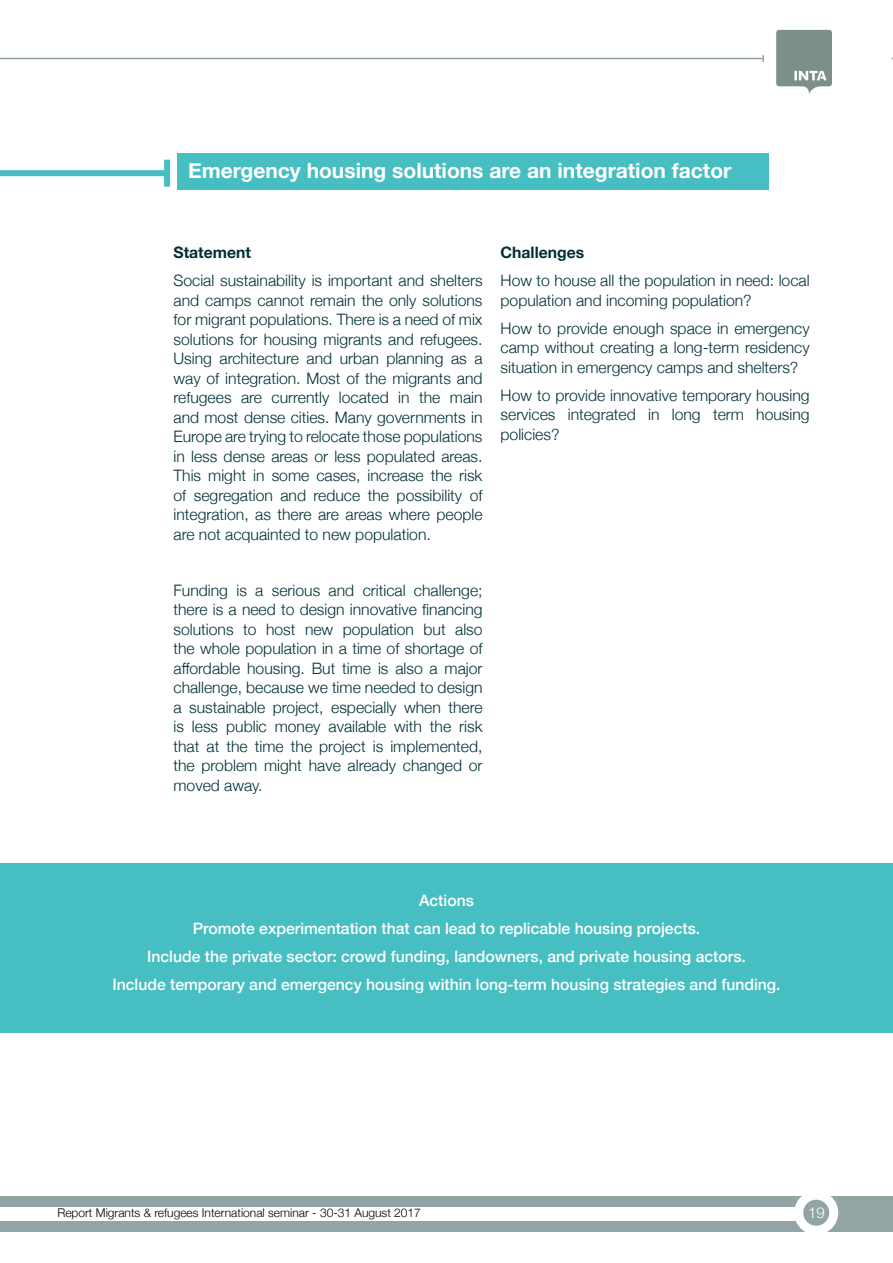
<style>
.page{position:relative;width:893px;height:1263px;background:#fff}
.page>*{position:absolute;margin:0;border:0;box-sizing:border-box;transform-origin:0 0}
.t1{font:700 21px "Helvetica Neue";color:#fff}
.t2{font:300 15.75px/19.5px "Helvetica Neue";color:#002f36;text-align:justify}
.t3{font:500 15.75px/28px "Helvetica Neue";color:#fff;text-align:center}
.t4{font:700 15.75px "Helvetica Neue";color:#002f36}
.t5{font:300 15px "Helvetica Neue";color:#fff}
.t6{font:300 12px "Helvetica Neue";color:#000}
</style>
<div class="page">
<div style="left:0;top:1195px;width:893px;height:36px;background:#92a5a4"></div>
<svg style="left:799px;top:1195px;width:35px;height:35px"></svg>
<div style="left:794px;top:1191px;width:44px;height:44px;border:9px solid #fff;border-radius:50%"></div>
<div style="left:0;top:1207px;width:799px;height:13px;background:#fff"></div>
<svg style="left:776px;top:30px;width:56px;height:64px"></svg>
<hr style="left:0;top:58px;width:763px;height:1px;background:#92a5a4">
<svg style="left:762px;top:55px;width:2px;height:7px"></svg>
<div style="left:178px;top:153px;width:591px;height:36px;background:#47bec2"></div>
<div style="left:0;top:170px;width:167px;height:6px;background:#47bec2"></div>
<div style="left:164px;top:160px;width:6px;height:27px;background:#47bec2"></div>
<div style="left:0;top:863px;width:893px;height:169px;background:#47bec2"></div>
<h1 class="t1" style="left:188px;top:154px;width:545px">Emergency housing solutions are an integration factor</h1>
<p class="t4" style="left:173px;top:240px;width:79px">Statement</p>
<p class="t2" style="left:173px;top:270px;width:311px">Social sustainability is important and shelters and camps cannot remain the only solutions for migrant populations. There is a need of mix solutions for housing migrants and refugees.<br>Using architecture and urban planning as a way of integration. Most of the migrants and refugees are currently located in the main and most dense cities. Many governments in Europe are trying to relocate those populations in less dense areas or less populated areas.<br>This might in some cases, increase the risk of segregation and reduce the possibility of integration, as there are areas where people are not acquainted to new population.</p>
<p class="t2" style="left:173px;top:579px;width:311px">Funding is a serious and critical challenge; there is a need to design innovative financing solutions to host new population but also the whole population in a time of shortage of affordable housing. But time is also a major challenge, because we time needed to design a sustainable project, especially when there is less public money available with the risk that at the time the project is implemented, the problem might have already changed or moved away.</p>
<p class="t4" style="left:501px;top:240px;width:85px">Challenges</p>
<p class="t2" style="left:501px;top:270px;width:311px">How to house all the population in need: local population and incoming population?</p>
<p class="t2" style="left:501px;top:317px;width:311px">How to provide enough space in emergency camp without creating a long-term residency situation in emergency camps and shelters?</p>
<p class="t2" style="left:501px;top:384px;width:311px">How to provide innovative temporary housing services integrated in long term housing policies?</p>
<p class="t3" style="left:112px;top:885px;width:670px">Actions<br>Promote experimentation that can lead to replicable housing projects.<br>Include the private sector: crowd funding, landowners, and private housing actors.<br>Include temporary and emergency housing within long-term housing strategies and funding.</p>
<p class="t6" style="left:57px;top:1203px;width:365px">Report Migrants &amp; refugees International seminar - 30-31 August 2017</p>
<p class="t5" style="left:808px;top:1200px;width:18px">19</p>
</div>
